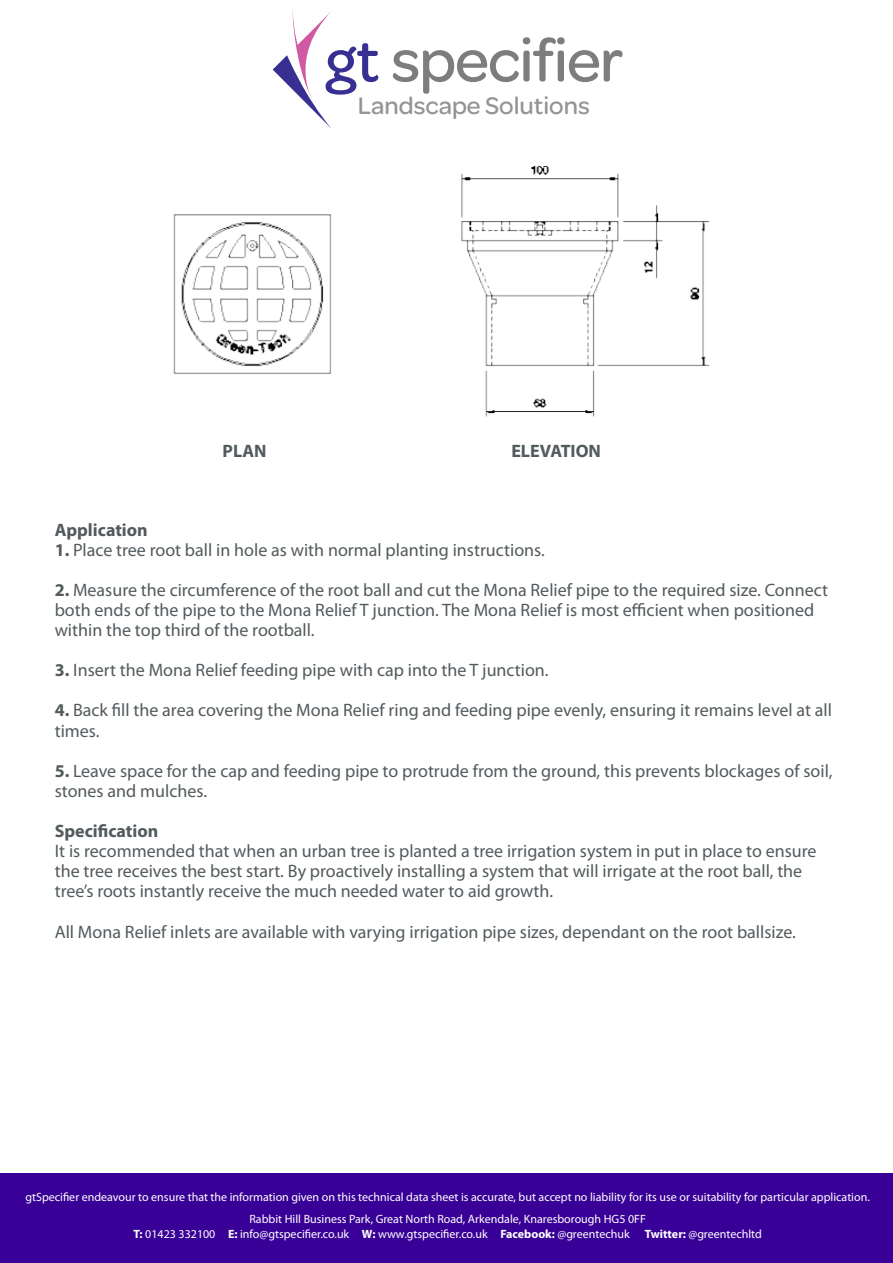
<style>
.page{position:relative;width:893px;height:1263px;background:#fff}
.page>*{position:absolute;margin:0;border:0;box-sizing:border-box;transform-origin:0 0}
.t1{font:500 63.3px "Omnes";letter-spacing:-.02em;color:#7d7c7e}
.t2{font:500 25.5px "Omnes";color:#959495}
.t3{font:18px/20.1px "Myriad Pro";color:#535a5d}
.t4{font:700 18px "Myriad Pro";color:#535a5d}
.t5{font:12px/22.5px "Myriad Pro";color:#fff;text-align:center}
.s1{color:#373092}
.s2{font-weight:700}
</style>
<div class="page">
<div style="left:0;top:1172px;width:893px;height:91px;background:#390097"></div>
<svg style="left:273px;top:10px;width:59px;height:119px"></svg>
<img style="left:173px;top:165px;width:537px;height:252px">
<h1 class="t1" style="left:326px;top:22px;width:299px"><span class="s1">gt</span> specifier</h1>
<h2 class="t2" style="left:358px;top:90px;width:233px">Landscape Solutions</h2>
<p class="t4" style="left:223px;top:444px;width:45px">PLAN</p>
<p class="t4" style="left:511px;top:444px;width:91px">ELEVATION</p>
<p class="t4" style="left:55px;top:523px;width:95px">Application</p>
<p class="t3" style="left:55px;top:541px;width:492px"><span class="s2">1.</span> Place tree root ball in hole as with normal planting instructions.</p>
<p class="t3" style="left:55px;top:581px;width:775px"><span class="s2">2.</span> Measure the circumference of the root ball and cut the Mona Relief pipe to the required size. Connect both ends of the pipe to the Mona Relief T junction. The Mona Relief is most efficient when positioned within the top third of the rootball.</p>
<p class="t3" style="left:55px;top:661px;width:495px"><span class="s2">3.</span> Insert the Mona Relief feeding pipe with cap into the T junction.</p>
<p class="t3" style="left:55px;top:702px;width:779px"><span class="s2">4.</span> Back fill the area covering the Mona Relief ring and feeding pipe evenly, ensuring it remains level at all times.</p>
<p class="t3" style="left:55px;top:762px;width:779px"><span class="s2">5.</span> Leave space for the cap and feeding pipe to protrude from the ground, this prevents blockages of soil, stones and mulches.</p>
<p class="t4" style="left:55px;top:824px;width:105px">Specification</p>
<p class="t3" style="left:55px;top:842px;width:763px">It is recommended that when an urban tree is planted a tree irrigation system in put in place to ensure the tree receives the best start. By proactively installing a system that will irrigate at the root ball, the tree’s roots instantly receive the much needed water to aid growth.</p>
<p class="t3" style="left:55px;top:923px;width:743px">All Mona Relief inlets are available with varying irrigation pipe sizes, dependant on the root ballsize.</p>
<p class="t5" style="left:25px;top:1186px;width:846px">gtSpecifier endeavour to ensure that the information given on this technical data sheet is accurate, but accept no liability for its use or suitability for particular application.<br>Rabbit Hill Business Park, Great North Road, Arkendale, Knaresborough HG5 0FF</p>
<p class="t5" style="left:133px;top:1223px;width:498px"><span class="s2">T:</span> 01423 332100 <span class="s2">E:</span> info@gtspecifier.co.uk <span class="s2">W:</span> www.gtspecifier.co.uk <span class="s2">Facebook:</span> @greentechuk</p>
<p class="t5" style="left:645px;top:1223px;width:118px"><span class="s2">Twitter:</span> @greentechltd</p>
</div>
